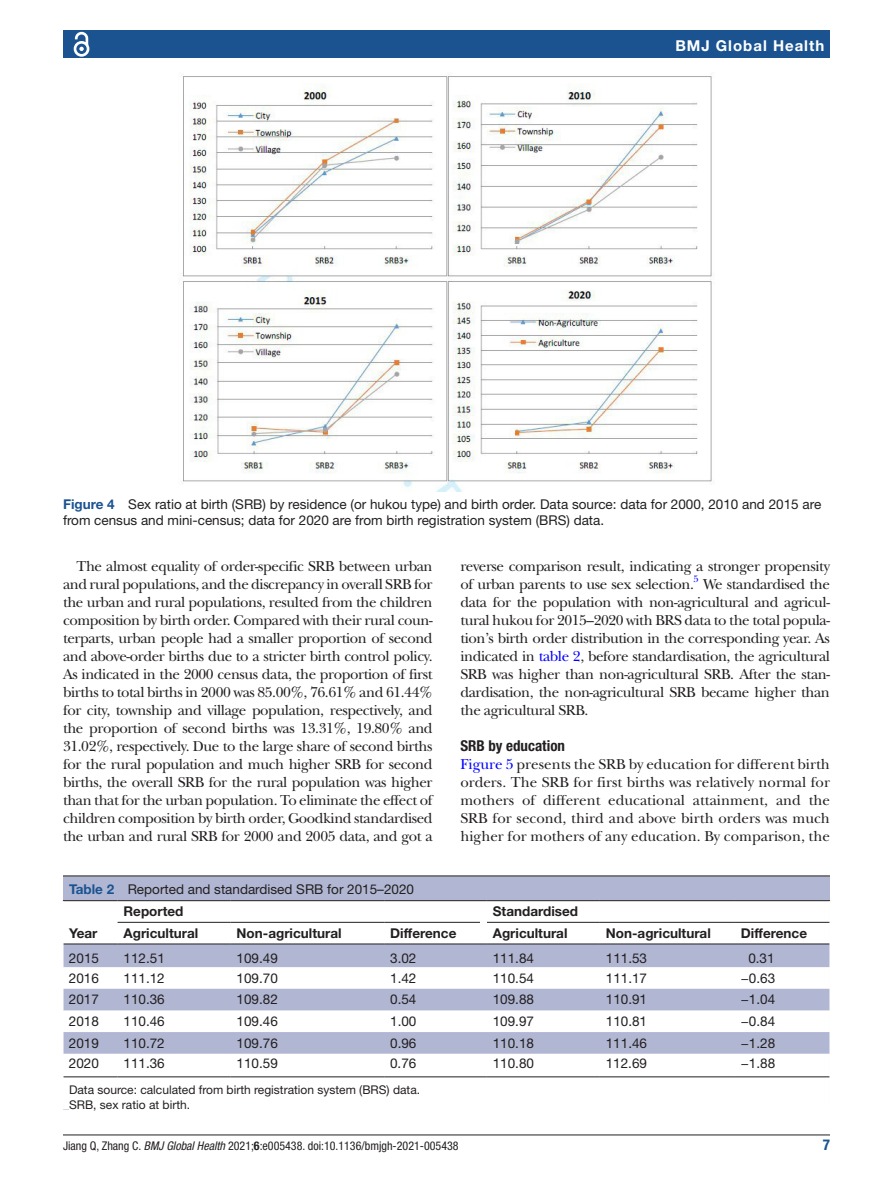
<style>
.page{position:relative;width:893px;height:1191px;background:#fff}
.page>*{position:absolute;margin:0;border:0;box-sizing:border-box;transform-origin:0 0}
.t1{font:15px/18px "New Baskerville";letter-spacing:-.025em;color:#231f20;text-align:justify}
.t2{font:700 15px "Helvetica Neue LT Std";letter-spacing:.065em;color:#fff}
.t3{font:700 condensed 15px "Helvetica Neue LT Std";color:#231f20}
.t4{font:700 condensed 15px "Helvetica Neue LT Std";color:#1b5391}
.t5{font:13.5px/16.2px "Helvetica Neue LT Std";color:#231f20}
.t6{font:700 13.5px "Helvetica Neue LT Std";color:#231f20}
.t7{font:12px/15px "Helvetica Neue LT Std";color:#231f20}
.t8{font:condensed 12px "Helvetica Neue LT Std";color:#231f20}
.t9{font:9.9px "New Baskerville";color:#00f}
.s1{font-weight:700;color:#1b5391}
.s2{color:#00f}
.s3{font-style:italic}
.s4{font-weight:700}
</style>
<div class="page">
<hr style="left:63px;top:1134px;width:767px;height:1px;background:#231f20">
<div style="left:63px;top:31px;width:767px;height:27px;background:#1b5391"></div>
<svg style="left:73px;top:31px;width:17px;height:26px"></svg>
<img style="left:183px;top:76px;width:529px;height:415px">
<div style="left:63px;top:876px;width:767px;height:233px;background:#b1b7d3"></div>
<hr style="left:63px;top:875px;width:767px;height:1px;background:#231f20">
<svg style="left:64px;top:901px;width:766px;height:208px;fill:#fff"></svg>
<hr style="left:63px;top:943px;width:55px;height:1px;background:#231f20">
<hr style="left:63px;top:900px;width:55px;height:1px;background:#231f20">
<hr style="left:118px;top:900px;width:113px;height:1px;background:#231f20">
<hr style="left:231px;top:900px;width:153px;height:1px;background:#231f20">
<hr style="left:384px;top:900px;width:103px;height:1px;background:#231f20">
<hr style="left:487px;top:900px;width:113px;height:1px;background:#231f20">
<hr style="left:600px;top:900px;width:135px;height:1px;background:#231f20">
<hr style="left:735px;top:900px;width:95px;height:1px;background:#231f20">
<hr style="left:118px;top:922px;width:113px;height:1px;background:#231f20">
<hr style="left:118px;top:943px;width:113px;height:1px;background:#231f20">
<hr style="left:231px;top:922px;width:153px;height:1px;background:#231f20">
<hr style="left:231px;top:943px;width:153px;height:1px;background:#231f20">
<hr style="left:384px;top:922px;width:103px;height:1px;background:#231f20">
<hr style="left:384px;top:943px;width:103px;height:1px;background:#231f20">
<hr style="left:487px;top:922px;width:113px;height:1px;background:#231f20">
<hr style="left:487px;top:943px;width:113px;height:1px;background:#231f20">
<hr style="left:600px;top:922px;width:135px;height:1px;background:#231f20">
<hr style="left:600px;top:943px;width:135px;height:1px;background:#231f20">
<hr style="left:735px;top:922px;width:95px;height:1px;background:#231f20">
<hr style="left:735px;top:943px;width:95px;height:1px;background:#231f20">
<hr style="left:118px;top:1076px;width:113px;height:1px;background:#231f20">
<hr style="left:231px;top:1076px;width:153px;height:1px;background:#231f20">
<hr style="left:384px;top:1076px;width:103px;height:1px;background:#231f20">
<hr style="left:487px;top:1076px;width:113px;height:1px;background:#231f20">
<hr style="left:600px;top:1076px;width:135px;height:1px;background:#231f20">
<hr style="left:63px;top:1076px;width:55px;height:1px;background:#231f20">
<hr style="left:735px;top:1076px;width:95px;height:1px;background:#231f20">
<svg style="left:63px;top:901px;width:1px;height:175px"></svg>
<hr style="left:63px;top:1076px;width:1px;height:33px;background:#fff">
<hr style="left:69px;top:1093px;width:761px;height:2px;background:#fff">
<hr style="left:69px;top:1108px;width:761px;height:2px;background:#fff">
<svg style="left:481px;top:920px;width:6px;height:4px"></svg>
<p class="t2" style="left:675px;top:36px;width:150px">BMJ Global Health</p>
<p class="t5" style="left:63px;top:496px;width:760px"><span class="s1">Figure 4</span> Sex ratio at birth (SRB) by residence (or hukou type) and birth order. Data source: data for 2000, 2010 and 2015 are from census and mini-census; data for 2020 are from birth registration system (BRS) data.</p>
<p class="t1" style="left:63px;top:557px;width:371px;text-indent:14px">The almost equality of order-specific SRB between urban and rural populations, and the discrepancy in overall SRB for the urban and rural populations, resulted from the children composition by birth order. Compared with their rural coun&shy;terparts, urban people had a smaller proportion of second and above-order births due to a stricter birth control policy.<br>As indicated in the 2000 census data, the proportion of first births to total births in 2000 was 85.00%, 76.61% and 61.44% for city, township and village population, respectively, and the proportion of second births was 13.31%, 19.80% and 31.02%, respectively. Due to the large share of second births for the rural population and much higher SRB for second births, the overall SRB for the rural population was higher than that for the urban population. To eliminate the effect of children composition by birth order, Goodkind standardised the urban and rural SRB for 2000 and 2005 data, and got a</p>
<p class="t1" style="left:460px;top:557px;width:371px">reverse comparison result, indicating a stronger propensity of urban parents to use sex selection.</p>
<p class="t9" style="left:693px;top:573px;width:7px">5</p>
<p class="t1" style="left:460px;top:575px;width:371px;text-indent:243px">We standardised the data for the population with non-agricultural and agricul&shy;tural hukou for 2015–2020 with BRS data to the total popula&shy;tion’s birth order distribution in the corresponding year. As indicated in <span class="s2">table 2</span>, before standardisation, the agricultural SRB was higher than non-agricultural SRB. After the stan&shy;dardisation, the non-agricultural SRB became higher than the agricultural SRB.</p>
<p class="t3" style="left:460px;top:736px;width:106px">SRB by education</p>
<p class="t1" style="left:460px;top:755px;width:371px"><span class="s2">Figure 5</span> presents the SRB by education for different birth orders. The SRB for first births was relatively normal for mothers of different educational attainment, and the SRB for second, third and above birth orders was much higher for mothers of any education. By comparison, the</p>
<p class="t5" style="left:69px;top:881px;width:347px"><span class="s1">Table 2</span> Reported and standardised SRB for 2015–2020</p>
<p class="t6" style="left:69px;top:924px;width:30px">Year</p>
<p class="t6" style="left:124px;top:903px;width:61px">Reported</p>
<p class="t6" style="left:493px;top:903px;width:87px">Standardised</p>
<p class="t6" style="left:124px;top:924px;width:76px">Agricultural</p>
<p class="t6" style="left:237px;top:924px;width:106px">Non-agricultural</p>
<p class="t6" style="left:390px;top:924px;width:68px">Difference</p>
<p class="t6" style="left:493px;top:924px;width:76px">Agricultural</p>
<p class="t6" style="left:606px;top:924px;width:106px">Non-agricultural</p>
<p class="t6" style="left:741px;top:924px;width:68px">Difference</p>
<p class="t5" style="left:69px;top:949px;width:32px">2015</p>
<p class="t5" style="left:124px;top:949px;width:43px">112.51</p>
<p class="t5" style="left:237px;top:949px;width:43px">109.49</p>
<p class="t5" style="left:390px;top:949px;width:28px">3.02</p>
<p class="t5" style="left:493px;top:949px;width:43px">111.84</p>
<p class="t5" style="left:606px;top:949px;width:43px">111.53</p>
<p class="t5" style="left:748px;top:949px;width:28px">0.31</p>
<p class="t5" style="left:69px;top:969px;width:32px">2016</p>
<p class="t5" style="left:124px;top:969px;width:43px">111.12</p>
<p class="t5" style="left:237px;top:969px;width:43px">109.70</p>
<p class="t5" style="left:390px;top:969px;width:28px">1.42</p>
<p class="t5" style="left:493px;top:969px;width:43px">110.54</p>
<p class="t5" style="left:606px;top:969px;width:43px">111.17</p>
<p class="t5" style="left:741px;top:969px;width:36px">−0.63</p>
<p class="t5" style="left:69px;top:991px;width:32px">2017</p>
<p class="t5" style="left:124px;top:991px;width:43px">110.36</p>
<p class="t5" style="left:237px;top:991px;width:43px">109.82</p>
<p class="t5" style="left:390px;top:991px;width:28px">0.54</p>
<p class="t5" style="left:493px;top:991px;width:43px">109.88</p>
<p class="t5" style="left:606px;top:991px;width:43px">110.91</p>
<p class="t5" style="left:741px;top:991px;width:36px">−1.04</p>
<p class="t5" style="left:69px;top:1013px;width:32px">2018</p>
<p class="t5" style="left:124px;top:1013px;width:43px">110.46</p>
<p class="t5" style="left:237px;top:1013px;width:43px">109.46</p>
<p class="t5" style="left:390px;top:1013px;width:28px">1.00</p>
<p class="t5" style="left:493px;top:1013px;width:43px">109.97</p>
<p class="t5" style="left:606px;top:1013px;width:43px">110.81</p>
<p class="t5" style="left:741px;top:1013px;width:36px">−0.84</p>
<p class="t5" style="left:69px;top:1034px;width:32px">2019</p>
<p class="t5" style="left:123px;top:1034px;width:43px">110.72</p>
<p class="t5" style="left:237px;top:1034px;width:43px">109.76</p>
<p class="t5" style="left:390px;top:1034px;width:28px">0.96</p>
<p class="t5" style="left:493px;top:1034px;width:43px">110.18</p>
<p class="t5" style="left:606px;top:1034px;width:43px">111.46</p>
<p class="t5" style="left:741px;top:1034px;width:36px">−1.28</p>
<p class="t5" style="left:69px;top:1054px;width:32px">2020</p>
<p class="t5" style="left:123px;top:1054px;width:43px">111.36</p>
<p class="t5" style="left:237px;top:1054px;width:43px">110.59</p>
<p class="t5" style="left:390px;top:1054px;width:28px">0.76</p>
<p class="t5" style="left:493px;top:1054px;width:43px">110.80</p>
<p class="t5" style="left:606px;top:1054px;width:43px">112.69</p>
<p class="t5" style="left:741px;top:1054px;width:36px">−1.88</p>
<p class="t7" style="left:69px;top:1082px;width:353px">Data source: calculated from birth registration system (BRS) data.<br>SRB, sex ratio at birth.</p>
<p class="t8" style="left:63px;top:1138px;width:397px">Jiang Q, Zhang C. <span class="s3">BMJ Global Health</span> 2021;<span class="s4">6</span>:e005438. doi:10.1136/bmjgh-2021-005438</p>
<p class="t4" style="left:823px;top:1135px;width:9px">7</p>
</div>
